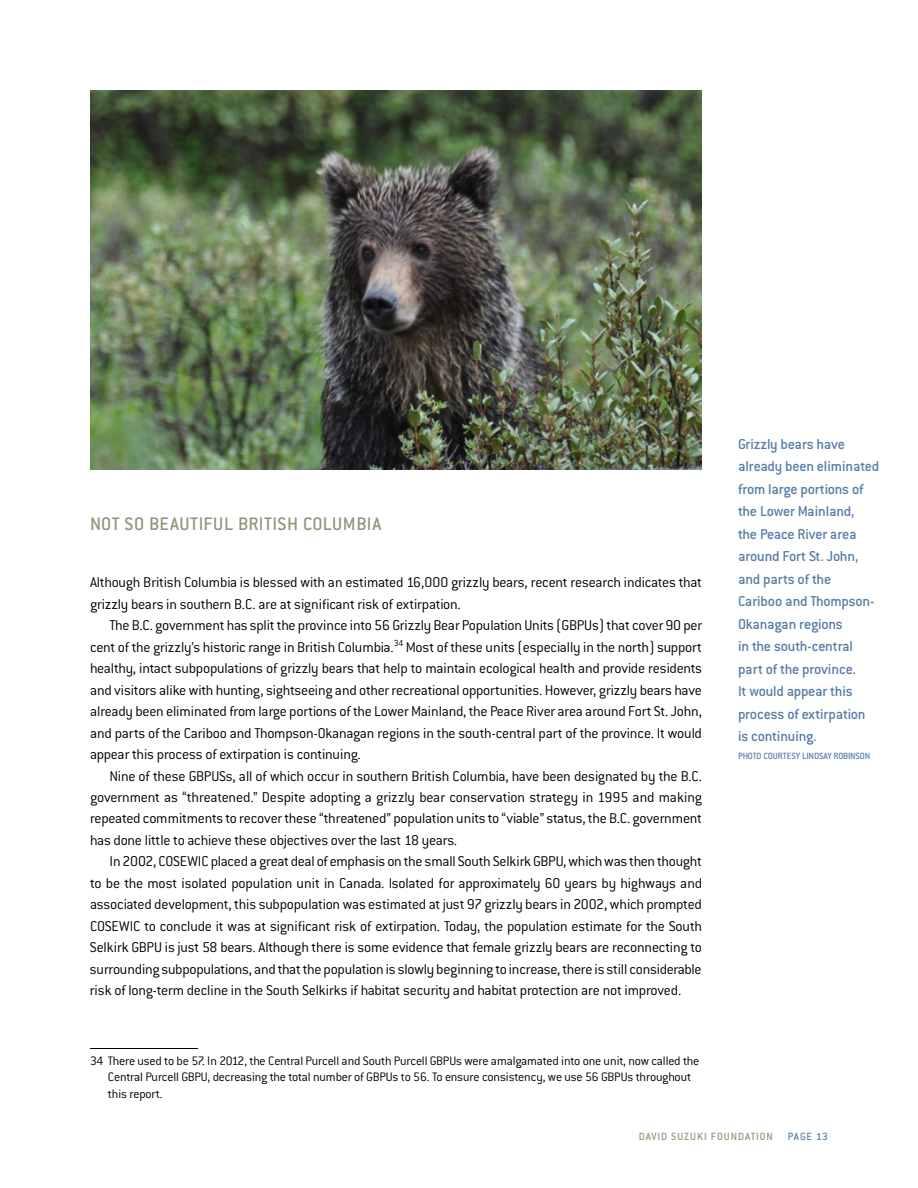
<style>
.page{position:relative;width:918px;height:1188px;background:#fff}
.page>*{position:absolute;margin:0;border:0;box-sizing:border-box;transform-origin:0 0}
.t1{font:500 19.95px "Conduit ITC";letter-spacing:.02em;color:#97947b}
.t2{font:500 15.75px/22.5px "Conduit ITC";letter-spacing:-.015em;color:#587da7}
.t3{font:300 15.6px/21.5px "Conduit ITC";letter-spacing:-.01em;color:#000;text-align:justify}
.t4{font:300 13.5px/16.5px "Conduit ITC";letter-spacing:-.01em;color:#000}
.t5{font:500 11.55px "Conduit ITC";letter-spacing:.09em;color:#97947b}
.t6{font:500 11.55px "Conduit ITC";color:#587da7}
.t7{font:500 9.9px "Conduit ITC";letter-spacing:-.015em;color:#587da7}
</style>
<div class="page">
<hr style="left:90px;top:1048px;width:108px;height:1px;background:#000">
<img style="left:90px;top:90px;width:612px;height:380px">
<p class="t1" style="left:90px;top:513px;width:293px">Not so Beautiful British Columbia</p>
<p class="t3" style="left:90px;top:572px;width:614px">Although British Columbia is blessed with an estimated 16,000 grizzly bears, recent research indicates that grizzly bears in southern B.C. are at significant risk of extirpation.</p>
<p class="t3" style="left:90px;top:615px;width:614px;text-indent:20px">The B.C. government has split the province into 56 Grizzly Bear Population Units (GBPUs) that cover 90 per cent of the grizzly’s historic range in British Columbia.<sup>34</sup> Most of these units (especially in the north) support healthy, intact subpopulations of grizzly bears that help to maintain ecological health and provide residents and visitors alike with hunting, sightseeing and other recreational opportunities. However, grizzly bears have already been eliminated from large portions of the Lower Mainland, the Peace River area around Fort St. John, and parts of the Cariboo and Thompson-Okanagan regions in the south-central part of the province. It would appear this process of extirpation is continuing.</p>
<p class="t3" style="left:90px;top:765px;width:613px;text-indent:19px">Nine of these GBPUSs, all of which occur in southern British Columbia, have been designated by the B.C. government as “threatened.” Despite adopting a grizzly bear conservation strategy in 1995 and making repeated commitments to recover these “threatened” population units to “viable” status, the B.C. government has done little to achieve these objectives over the last 18 years.</p>
<p class="t3" style="left:90px;top:851px;width:614px;text-indent:20px">I n 2002, COSEWI C placed a great deal of emphasis on the small South Selkirk GBPU, which was then thought to be the most isolated population unit in Canada. Isolated for approximately 60 years by highways and associated development, this subpopulation was estimated at just 97 grizzly bears in 2002, which prompted COSEWI C to conclude it was at significant risk of extirpation. Today, the population estimate for the South Selkirk GBPU is just 58 bears. Although there is some evidence that female grizzly bears are reconnecting to surrounding subpopulations, and that the population is slowly beginning to increase, there is still considerable risk of long-term decline in the South Selkirks if habitat security and habitat protection are not improved.</p>
<p class="t4" style="left:108px;top:1053px;width:593px;text-indent:-18px">34 There used to be 57. I n 2012, the Central Purcell and South Purcell GBPUs were amalgamated into one unit, now called the<br>Central Purcell GBPU, decreasing the total number of GBPUs to 56. To ensure consistency, we use 56 GBPUs throughout this report.</p>
<p class="t2" style="left:738px;top:432px;width:143px">Grizzly bears have already been eliminated from large portions of the Lower Mainland,<br>the Peace River area around Fort St. John, and parts of the<br>Cariboo and Thompson-<br>Okanagan regions<br>in the south-central part of the province.<br>It would appear this process of extirpation is continuing.</p>
<p class="t7" style="left:738px;top:750px;width:77px">Photo courtesy Lindsa</p>
<p class="t7" style="left:827px;top:750px;width:29px">y Robinson</p>
<p class="t5" style="left:639px;top:1130px;width:99px">david suzuki foundat</p>
<p class="t5" style="left:756px;top:1130px;width:18px">ioN</p>
<p class="t6" style="left:788px;top:1130px;width:14px">Page</p>
<p class="t6" style="left:816px;top:1130px;width:13px">13</p>
</div>
